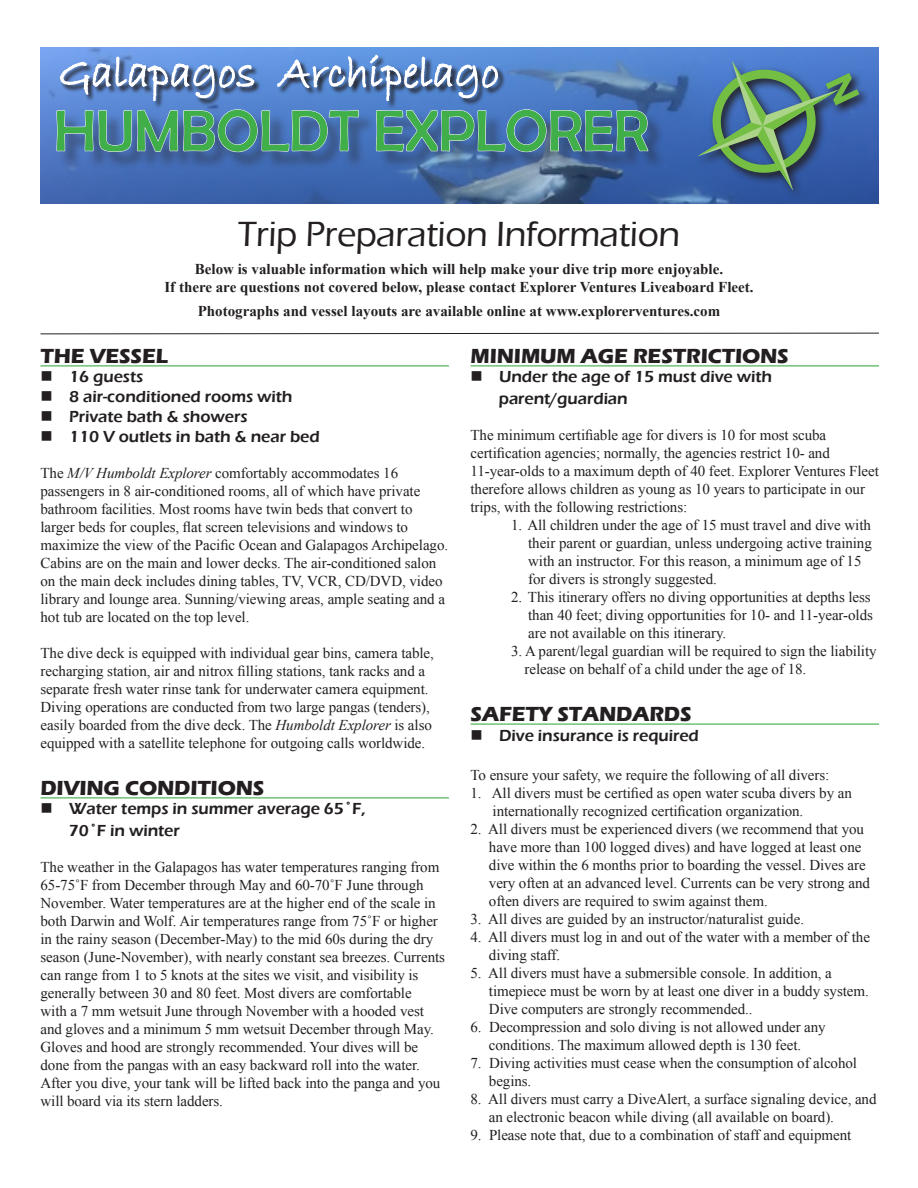
<style>
.page{position:relative;width:918px;height:1188px;background:#fff}
.page>*{position:absolute;margin:0;border:0;box-sizing:border-box;transform-origin:0 0}
.t1{font:58.5px "Berlin Sans FB";color:#40ae49}
.t2{font:500 36px "Eras ITC";letter-spacing:-.01em;color:#231f20}
.t3{font:700 21px "Eras ITC";letter-spacing:-.005em;color:#231f20}
.t4{font:600 16.5px/21.6px "Eras ITC";letter-spacing:-.005em;color:#231f20}
.t5{font:15px/18px "Times New Roman";letter-spacing:-.005em;color:#231f20}
.t6{font:700 15px/18px "Times New Roman";color:#231f20;text-align:center}
.s1{font-style:italic}
</style>
<div class="page">
<hr style="left:40px;top:365px;width:409px;height:1px;background:#40ae49">
<hr style="left:40px;top:797px;width:409px;height:1px;background:#40ae49">
<hr style="left:471px;top:365px;width:408px;height:1px;background:#40ae49">
<hr style="left:471px;top:724px;width:408px;height:1px;background:#40ae49">
<img style="left:40px;top:47px;width:839px;height:157px">
<svg style="left:693px;top:56px;width:176px;height:144px;background:#3c66b2"></svg>
<div style="left:58px;top:112px;width:607px;height:58px;background:#231f20;opacity:.4"></div>
<svg style="left:56px;top:54px;width:593px;height:150px;background:#577cb6"></svg>
<svg style="left:40px;top:332px;width:839px;height:3px"></svg>
<svg style="left:697px;top:61px;width:162px;height:130px;background:#49748f"></svg>
<p class="t1" style="left:54px;top:98px;width:596px">HUMBOLDT EXPLORER</p>
<p class="t2" style="left:238px;top:214px;width:444px">Trip Preparation Information</p>
<p class="t6" style="left:164px;top:260px;width:591px">Below is valuable information which will help make your dive trip more enjoyable.<br>If there are questions not covered below, please contact Explorer Ventures Liveaboard Fleet.</p>
<p class="t6" style="left:198px;top:302px;width:524px">Photographs and vessel layouts are available online at www.explorerventures.com</p>
<p class="t3" style="left:40px;top:344px;width:129px">THE VESSEL</p>
<p class="t4" style="left:40px;top:366px;width:104px">■ 16 guests</p>
<p class="t4" style="left:40px;top:386px;width:253px">■ 8 air-conditioned rooms with</p>
<p class="t4" style="left:40px;top:406px;width:209px">■ Private bath &amp; showers</p>
<p class="t4" style="left:40px;top:426px;width:281px">■ 110 V outlets in bath &amp; near bed</p>
<p class="t5" style="left:40px;top:464px;width:409px">The <span class="s1">M/V Humboldt Explorer</span> comfortably accommodates 16 passengers in 8 air-conditioned rooms, all of which have private bathroom facilities. Most rooms have twin beds that convert to larger beds for couples, flat screen televisions and windows to maximize the view of the Pacific Ocean and Galapagos Archipelago.<br>Cabins are on the main and lower decks. The air-conditioned salon on the main deck includes dining tables, TV, VCR, CD/DVD, video library and lounge area. Sunning/viewing areas, ample seating and a hot tub are located on the top level.</p>
<p class="t5" style="left:40px;top:644px;width:395px">The dive deck is equipped with individual gear bins, camera table, recharging station, air and nitrox filling stations, tank racks and a separate fresh water rinse tank for underwater camera equipment.<br>Diving operations are conducted from two large pangas (tenders), easily boarded from the dive deck. The <span class="s1">Humboldt Explorer</span> is also equipped with a satellite telephone for outgoing calls worldwide.</p>
<p class="t3" style="left:40px;top:776px;width:226px">DIVING CONDITIONS</p>
<p class="t4" style="left:69px;top:798px;width:298px;text-indent:-28px">■ Water temps in summer average 65˚F,<br>70˚F in winter</p>
<p class="t5" style="left:40px;top:858px;width:406px">The weather in the Galapagos has water temperatures ranging from 65-75˚F from December through May and 60-70˚F June through November. Water temperatures are at the higher end of the scale in both Darwin and Wolf. Air temperatures range from 75˚F or higher in the rainy season (December-May) to the mid 60s during the dry season (June-November), with nearly constant sea breezes. Currents can range from 1 to 5 knots at the sites we visit, and visibility is generally between 30 and 80 feet. Most divers are comfortable<br>with a 7 mm wetsuit June through November with a hooded vest and gloves and a minimum 5 mm wetsuit December through May.<br>Gloves and hood are strongly recommended. Your dives will be done from the pangas with an easy backward roll into the water.<br>After you dive, your tank will be lifted back into the panga and you will board via its stern ladders.</p>
<p class="t3" style="left:471px;top:344px;width:320px">MINIMUM AGE RESTRICTIONS</p>
<p class="t4" style="left:499px;top:366px;width:275px;text-indent:-28px">■ Under the age of 15 must dive with parent/guardian</p>
<p class="t5" style="left:471px;top:426px;width:410px">The minimum certifiable age for divers is 10 for most scuba certification agencies; normally, the agencies restrict 10- and 11-year-olds to a maximum depth of 40 feet. Explorer Ventures Fleet therefore allows children as young as 10 years to participate in our trips, with the following restrictions:</p>
<p class="t5" style="left:528px;top:516px;width:345px;text-indent:-17px">1. All children under the age of 15 must travel and dive with their parent or guardian, unless undergoing active training with an instructor. For this reason, a minimum age of 15 for divers is strongly suggested.</p>
<p class="t5" style="left:528px;top:588px;width:346px;text-indent:-17px">2. This itinerary offers no diving opportunities at depths less than 40 feet; diving opportunities for 10- and 11-year-olds are not available on this itinerary.</p>
<p class="t5" style="left:525px;top:642px;width:354px;text-indent:-14px">3. A parent/legal guardian will be required to sign the liability release on behalf of a child under the age of 18.</p>
<p class="t3" style="left:471px;top:702px;width:223px">SAFETY STANDARDS</p>
<p class="t4" style="left:471px;top:724px;width:230px">■ Dive insurance is required</p>
<p class="t5" style="left:471px;top:766px;width:360px">To ensure your safety, we require the following of all divers:</p>
<p class="t5" style="left:493px;top:784px;width:361px;text-indent:-22px">1. All divers must be certified as open water scuba divers by an internationally recognized certification organization.</p>
<p class="t5" style="left:489px;top:820px;width:383px;text-indent:-18px">2. All divers must be experienced divers (we recommend that you have more than 100 logged dives) and have logged at least one dive within the 6 months prior to boarding the vessel. Dives are very often at an advanced level. Currents can be very strong and often divers are required to swim against them.</p>
<p class="t5" style="left:471px;top:910px;width:335px">3. All dives are guided by an instructor/naturalist guide.</p>
<p class="t5" style="left:489px;top:928px;width:383px;text-indent:-18px">4. All divers must log in and out of the water with a member of the diving staff.</p>
<p class="t5" style="left:489px;top:964px;width:381px;text-indent:-18px">5. All divers must have a submersible console. In addition, a timepiece must be worn by at least one diver in a buddy system.<br>Dive computers are strongly recommended..</p>
<p class="t5" style="left:471px;top:1018px;width:357px;text-align:center">6. Decompression and solo diving is not allowed under any conditions. The maximum allowed depth is 130 feet.</p>
<p class="t5" style="left:489px;top:1054px;width:370px;text-indent:-18px">7. Diving activities must cease when the consumption of alcohol begins.</p>
<p class="t5" style="left:489px;top:1090px;width:389px;text-indent:-18px">8. All divers must carry a DiveAlert, a surface signaling device, and an electronic beacon while diving (all available on board).</p>
<p class="t5" style="left:471px;top:1126px;width:382px">9. Please note that, due to a combination of staff and equipment</p>
</div>
